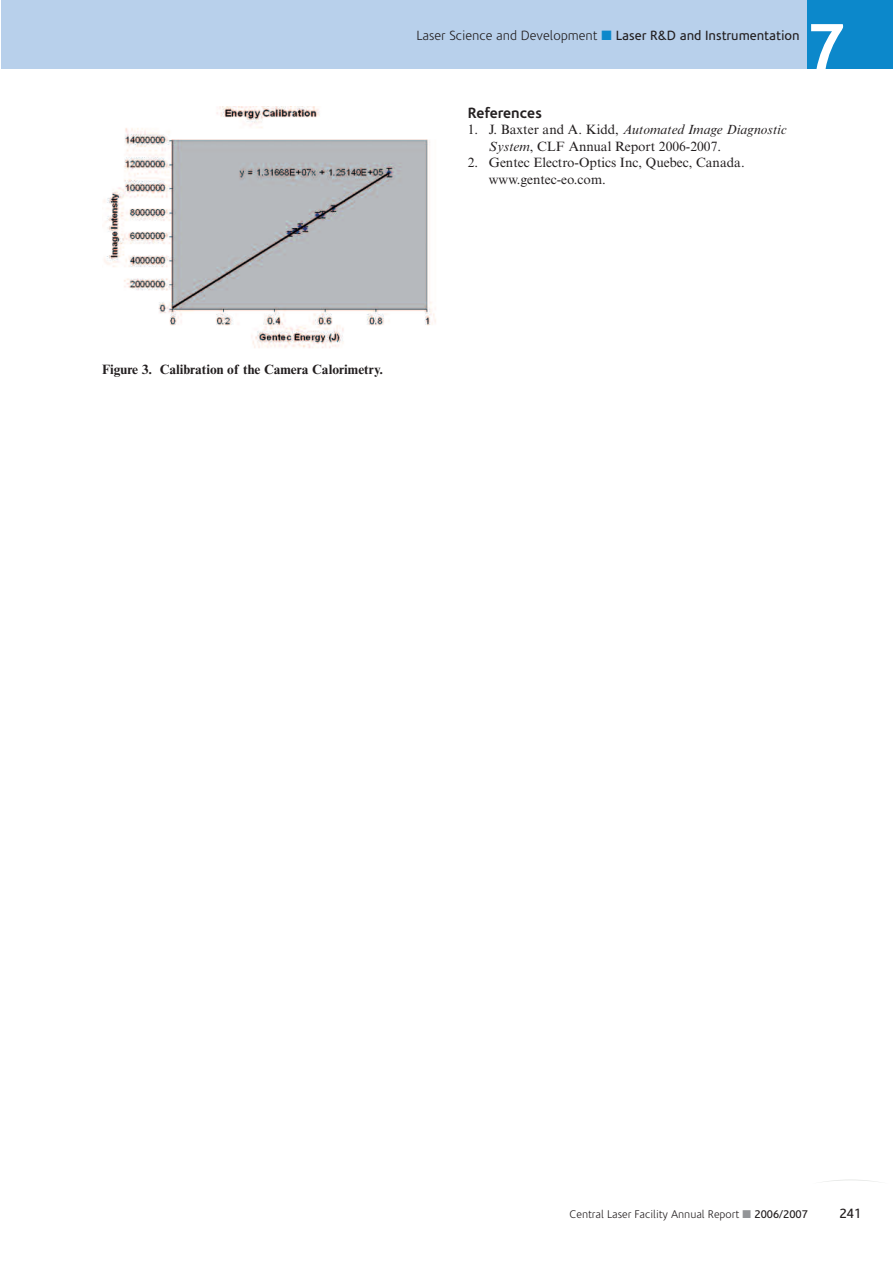
<style>
.page{position:relative;width:893px;height:1263px;background:#fff}
.page>*{position:absolute;margin:0;border:0;box-sizing:border-box;transform-origin:0 0}
.t1{font:700 66px "Corisande";color:#fff}
.t2{font:700 15px "Corisande";color:#231f20}
.t3{font:13.5px/16.5px "Times NRMT";color:#231f20}
.t4{font:300 13.5px "Corisande";color:#231f20}
.t5{font:700 13.5px "Times NRMT";color:#231f20}
.t6{font:13.5px "Corisande";color:#231f20}
.t7{font:300 11.25px "Corisande";color:#231f20}
.s1{color:#0c88cb}
.s2{font-weight:400}
.s3{font-style:italic}
.s4{color:#939598}
</style>
<div class="page">
<div style="left:2px;top:0;width:806px;height:68px;background:#b8d0eb"></div>
<div style="left:808px;top:0;width:85px;height:68px;background:#0c88cb"></div>
<svg style="left:824px;top:1179px;width:53px;height:3px"></svg>
<img style="left:103px;top:106px;width:333px;height:242px">
<p class="t4" style="left:416px;top:30px;width:385px">Laser Science and Development <span class="s1">■</span> <span class="s2">Laser R&amp;D and Instrumentation</span></p>
<h1 class="t1" style="left:808px;top:21px;width:38px">7</h1>
<p class="t2" style="left:468px;top:107px;width:76px">References</p>
<p class="t3" style="left:489px;top:123px;width:299px;text-indent:-21px">1. J. Baxter and A. Kidd, <span class="s3">Automated Image Diagnostic<br>System</span>, CLF Annual Report 2006-2007.</p>
<p class="t3" style="left:489px;top:156px;width:257px;text-indent:-21px">2. Gentec Electro-Optics Inc, Quebec, Canada. www.gentec-eo.com.</p>
<p class="t5" style="left:102px;top:365px;width:282px">Figure 3. Calibration of the Camera Calorimetry.</p>
<p class="t7" style="left:570px;top:1210px;width:240px">Central Laser Facility Annual Report <span class="s4">■</span> <span class="s2">2006/2007</span></p>
<p class="t6" style="left:839px;top:1208px;width:24px">241</p>
</div>
